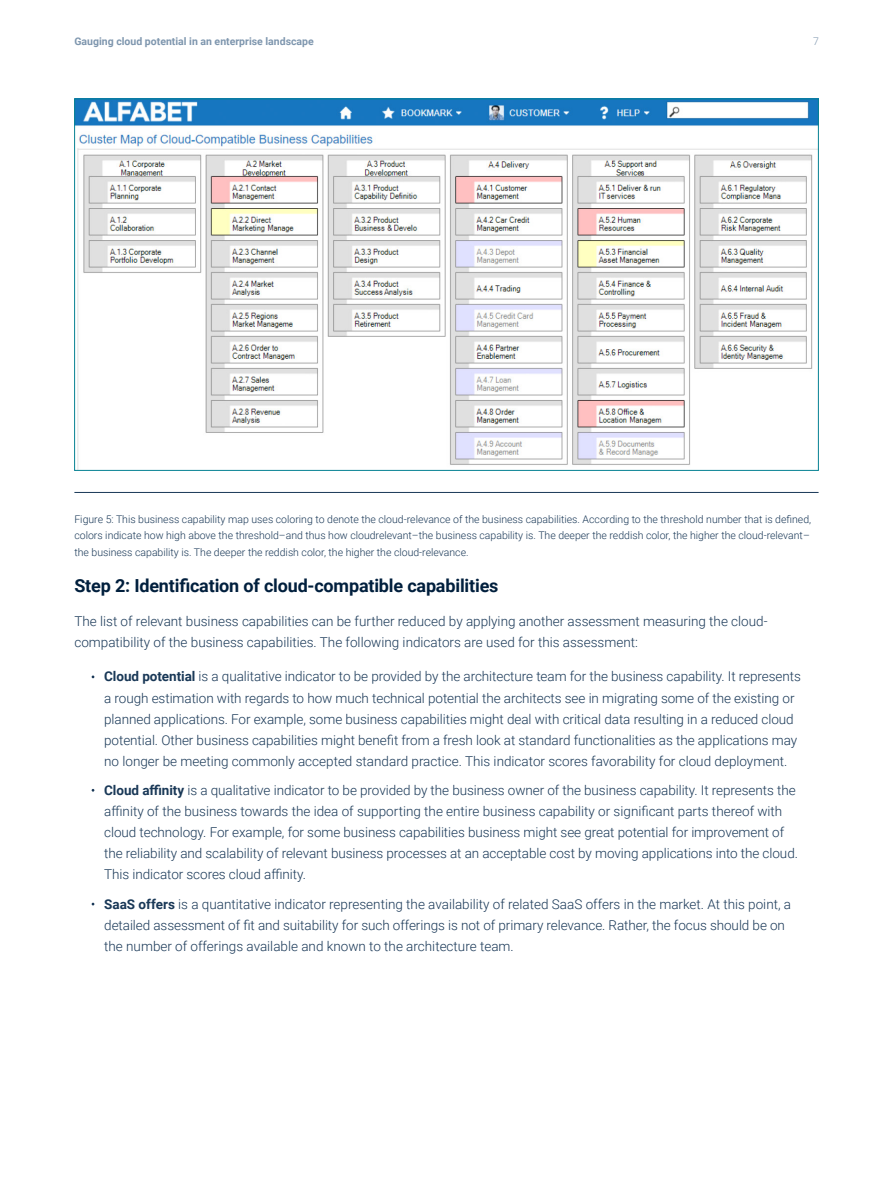
<style>
.page{position:relative;width:893px;height:1187px;background:#fff}
.page>*{position:absolute;margin:0;border:0;box-sizing:border-box;transform-origin:0 0}
.t1{font:700 18px "Roboto";letter-spacing:-.01em;color:#011f3d}
.t2{font:300 13.5px/21px "Roboto";letter-spacing:-.005em;color:#193857}
.t3{font:300 10.5px/16.5px "Roboto";color:#193857}
.t4{font:700 10.5px "Roboto";color:#7e96ae}
.t5{font:300 10.5px "Roboto";color:#7e96ae}
.s1{font-weight:700}
</style>
<div class="page">
<hr style="left:74px;top:492px;width:745px;height:1px;background:#193857">
<img style="left:76px;top:101px;width:741px;height:367px">
<p class="t4" style="left:74px;top:34px;width:241px">Gauging cloud potential in an enterprise landscape</p>
<p class="t5" style="left:813px;top:34px;width:7px">7</p>
<p class="t3" style="left:74px;top:510px;width:738px">Figure 5: This business capability map uses coloring to denote the cloud-relevance of the business capabilities. According to the threshold number that is defined, colors indicate how high above the threshold–and thus how cloudrelevant–the business capability is. The deeper the reddish color, the higher the cloud-relevant– the business capability is. The deeper the reddish color, the higher the cloud-relevance.</p>
<h1 class="t1" style="left:74px;top:573px;width:426px">Step 2: Identification of cloud-compatible capabilities</h1>
<p class="t2" style="left:74px;top:610px;width:695px">The list of relevant business capabilities can be further reduced by applying another assessment measuring the cloud&shy;compatibility of the business capabilities. The following indicators are used for this assessment:</p>
<p class="t2" style="left:104px;top:665px;width:698px;text-indent:-13px">ꞏ <span class="s1">Cloud potential</span> is a qualitative indicator to be provided by the architecture team for the business capability. It represents a rough estimation with regards to how much technical potential the architects see in migrating some of the existing or planned applications. For example, some business capabilities might deal with critical data resulting in a reduced cloud potential. Other business capabilities might benefit from a fresh look at standard functionalities as the applications may no longer be meeting commonly accepted standard practice. This indicator scores favorability for cloud deployment.</p>
<p class="t2" style="left:104px;top:779px;width:695px;text-indent:-13px">ꞏ <span class="s1">Cloud affinity</span> is a qualitative indicator to be provided by the business owner of the business capability. It represents the affinity of the business towards the idea of supporting the entire business capability or significant parts thereof with cloud technology. For example, for some business capabilities business might see great potential for improvement of the reliability and scalability of relevant business processes at an acceptable cost by moving applications into the cloud.<br>This indicator scores cloud affinity.</p>
<p class="t2" style="left:104px;top:892px;width:688px;text-indent:-13px">ꞏ <span class="s1">SaaS offers</span> is a quantitative indicator representing the availability of related SaaS offers in the market. At this point, a detailed assessment of fit and suitability for such offerings is not of primary relevance. Rather, the focus should be on the number of offerings available and known to the architecture team.</p>
</div>
